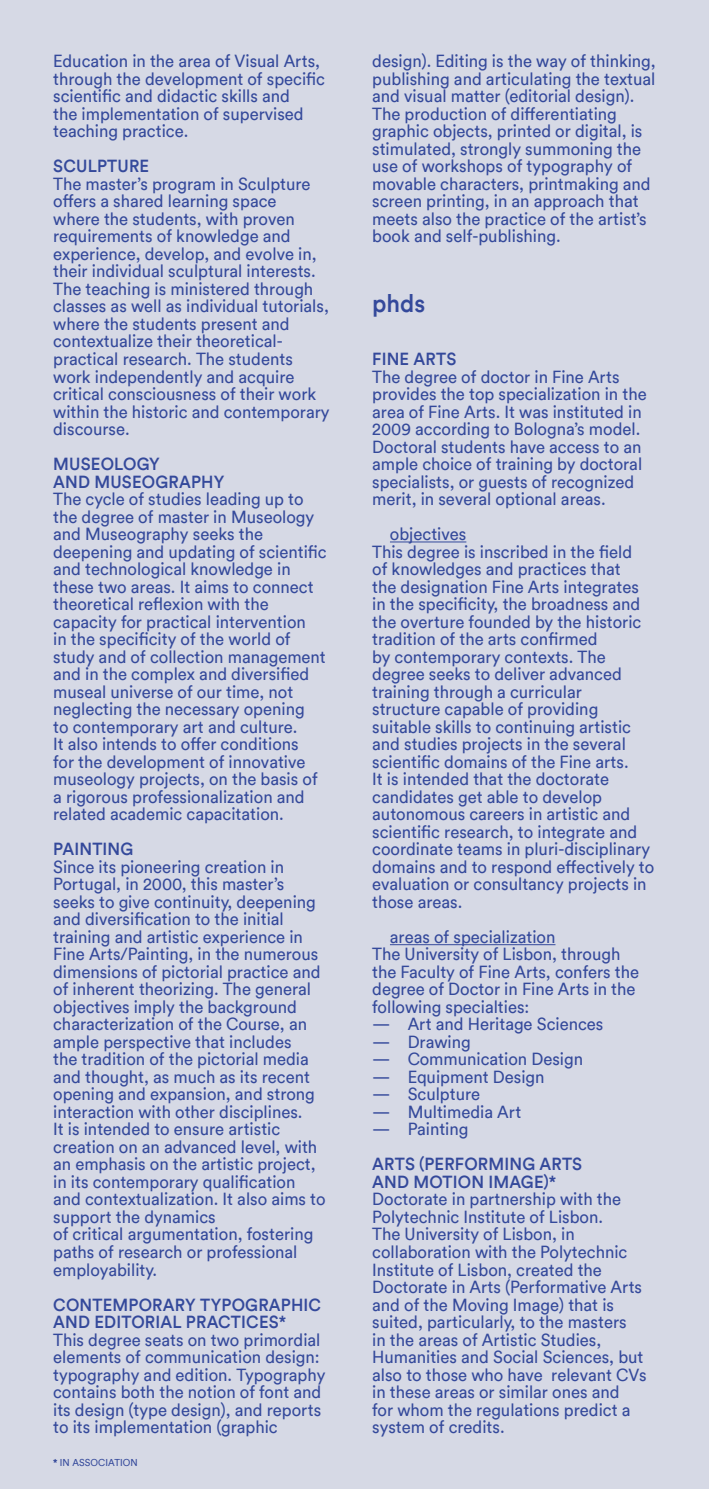
<style>
.page{position:relative;width:709px;height:1489px;background:#fff}
.page>*{position:absolute;margin:0;border:0;box-sizing:border-box;transform-origin:0 0}
.t1{font:500 25px "Circular TT";color:#34499b;scale:.95 1}
.t2{font:17.5px/17.5px "Circular TT";color:#34499b;scale:.95 1}
.t3{font:500 17.5px/17.5px "Circular TT";letter-spacing:.01em;color:#34499b;scale:.95 1}
.t4{font:10px "Circular TT";letter-spacing:.01em;color:#34499b;scale:.95 1}
.s1{font-weight:700}
</style>
<div class="page">
<div style="left:0;top:0;width:709px;height:1488px;background:#d6d9e5"></div>
<hr style="left:390px;top:541px;width:76px;height:1px;background:#34499b">
<hr style="left:390px;top:944px;width:165px;height:1px;background:#34499b">
<p class="t2" style="left:53px;top:52px;width:288px">Education in the area of Visual Arts, through the development of specific scientific and didactic skills and<br>the implementation of supervised teaching practice.</p>
<p class="t3" style="left:53px;top:157px;width:102px">SCULPTURE</p>
<p class="t2" style="left:53px;top:175px;width:292px">The master’s program in Sculpture offers a shared learning space<br>where the students, with proven requirements of knowledge and experience, develop, and evolve in, their individual sculptural interests.<br>The teaching is ministered through classes as well as individual tutorials, where the students present and contextualize their theoretical&shy;practical research. The students work independently and acquire critical consciousness of their work within the historic and contemporary discourse.</p>
<p class="t3" style="left:53px;top:455px;width:182px">MUSEOLOGY<br>AND MUSEOGRAPHY</p>
<p class="t2" style="left:53px;top:490px;width:289px">The cycle of studies leading up to the degree of master in Museology and Museography seeks the deepening and updating of scientific and technological knowledge in these two areas. It aims to connect theoretical reflexion with the capacity for practical intervention<br>in the specificity of the world of study and of collection management and in the complex and diversified museal universe of our time, not neglecting the necessary opening<br>to contemporary art and culture.<br>It also intends to offer conditions<br>for the development of innovative museology projects, on the basis of a rigorous professionalization and related academic capacitation.</p>
<p class="t3" style="left:53px;top:840px;width:86px">PAINTING</p>
<p class="t2" style="left:53px;top:857px;width:288px">Since its pioneering creation in Portugal, in 2000, this master’s seeks to give continuity, deepening and diversification to the initial training and artistic experience in Fine Arts/Painting, in the numerous dimensions of pictorial practice and of inherent theorizing. The general objectives imply the background characterization of the Course, an ample perspective that includes<br>the tradition of the pictorial media and thought, as much as its recent opening and expansion, and strong interaction with other disciplines.<br>It is intended to ensure artistic creation on an advanced level, with an emphasis on the artistic project, in its contemporary qualification and contextualization. It also aims to support the dynamics<br>of critical argumentation, fostering paths of research or professional employability.</p>
<p class="t3" style="left:53px;top:1295px;width:283px">CONTEMPORARY TYPOGRAPHIC<br>AND EDITORIAL PRACTICES*</p>
<p class="t2" style="left:53px;top:1330px;width:288px">This degree seats on two primordial elements of communication design: typography and edition. Typography contains both the notion of font and its design (type design), and reports to its implementation (graphic</p>
<p class="t4" style="left:53px;top:1456px;width:91px"><span class="s1">*</span> IN ASSOCIATION</p>
<p class="t2" style="left:372px;top:52px;width:300px">design). Editing is the way of thinking, publishing and articulating the textual and visual matter (editorial design).<br>The production of differentiating graphic objects, printed or digital, is stimulated, strongly summoning the use of workshops of typography of movable characters, printmaking and screen printing, in an approach that meets also the practice of the artist’s book and self-publishing.</p>
<h1 class="t1" style="left:372px;top:288px;width:57px">phds</h1>
<p class="t3" style="left:372px;top:350px;width:90px">FINE ARTS</p>
<p class="t2" style="left:372px;top:367px;width:290px">The degree of doctor in Fine Arts provides the top specialization in the area of Fine Arts. It was instituted in 2009 according to Bologna’s model.<br>Doctoral students have access to an ample choice of training by doctoral specialists, or guests of recognized merit, in several optional areas.</p>
<p class="t2" style="left:372px;top:525px;width:298px;text-indent:18px">objectives<br>This degree is inscribed in the field<br>of knowledges and practices that<br>the designation Fine Arts integrates in the specificity, the broadness and the overture founded by the historic tradition of the arts confirmed<br>by contemporary contexts. The degree seeks to deliver advanced training through a curricular structure capable of providing suitable skills to continuing artistic and studies projects in the several scientific domains of the Fine arts.<br>It is intended that the doctorate candidates get able to develop autonomous careers in artistic and scientific research, to integrate and coordinate teams in pluri-disciplinary domains and to respond effectively to evaluation or consultancy projects in those areas.</p>
<p class="t2" style="left:372px;top:927px;width:282px;text-indent:18px">areas of specialization<br>The University of Lisbon, through the Faculty of Fine Arts, confers the degree of Doctor in Fine Arts in the following specialties:</p>
<p class="t2" style="left:372px;top:1015px;width:245px">— Art and Heritage Sciences</p>
<p class="t2" style="left:372px;top:1032px;width:105px">— Drawing</p>
<p class="t2" style="left:372px;top:1050px;width:223px">— Communication Design</p>
<p class="t2" style="left:372px;top:1067px;width:183px">— Equipment Design</p>
<p class="t2" style="left:372px;top:1085px;width:115px">— Sculpture</p>
<p class="t2" style="left:372px;top:1102px;width:158px">— Multimedia Art</p>
<p class="t2" style="left:372px;top:1120px;width:103px">— Painting</p>
<p class="t3" style="left:372px;top:1155px;width:222px">ARTS (PERFORMING ARTS<br>AND MOTION IMAGE)*</p>
<p class="t2" style="left:372px;top:1190px;width:290px">Doctorate in partnership with the Polytechnic Institute of Lisbon.<br>The University of Lisbon, in collaboration with the Polytechnic Institute of Lisbon, created the Doctorate in Arts (Performative Arts and of the Moving Image) that is suited, particularly, to the masters<br>in the areas of Artistic Studies, Humanities and Social Sciences, but also to those who have relevant CVs in these areas or similar ones and<br>for whom the regulations predict a system of credits.</p>
</div>
